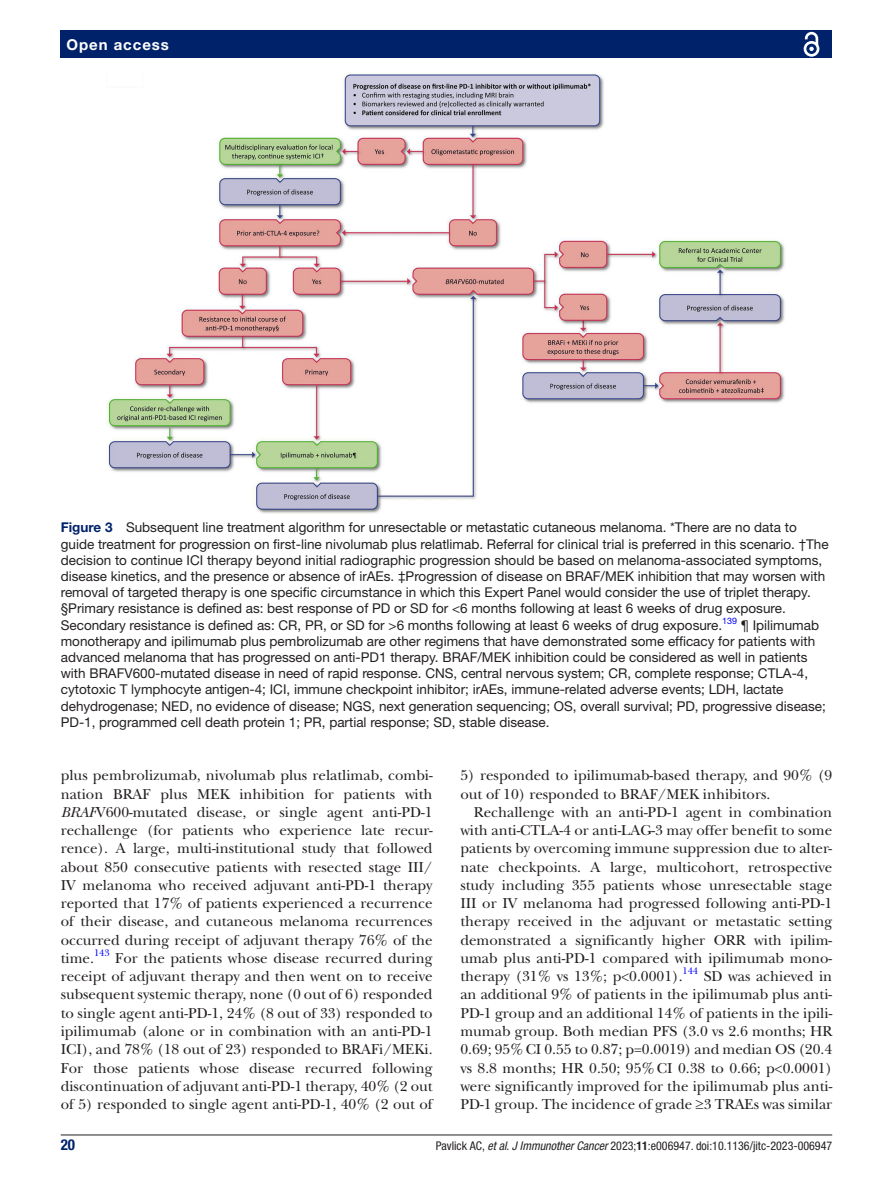
<style>
.page{position:relative;width:893px;height:1191px;background:#fff}
.page>*{position:absolute;margin:0;border:0;box-sizing:border-box;transform-origin:0 0}
.t1{font:15px/18.3px "New Baskerville";color:#231f20;text-align:justify}
.t2{font:700 15px "Helvetica Neue LT Std";letter-spacing:.065em;color:#fff}
.t3{font:700 condensed 15px "Helvetica Neue LT Std";color:#00226b}
.t4{font:13.5px/16.2px "Helvetica Neue LT Std";color:#231f20}
.t5{font:condensed 12px "Helvetica Neue LT Std";color:#231f20}
.t6{font:9.9px "New Baskerville";color:#00f}
.s1{font-weight:700;color:#00226b}
.s2{font-style:italic}
.s3{font-weight:700}
</style>
<div class="page">
<hr style="left:61px;top:1134px;width:771px;height:1px;background:#231f20">
<div style="left:61px;top:31px;width:771px;height:27px;background:#00226b"></div>
<svg style="left:803px;top:31px;width:17px;height:26px"></svg>
<img style="left:106px;top:73px;width:679px;height:441px">
<p class="t2" style="left:66px;top:35px;width:104px">Open access</p>
<p class="t4" style="left:61px;top:519px;width:769px"><span class="s1">Figure 3</span> Subsequent line treatment algorithm for unresectable or metastatic cutaneous melanoma. *There are no data to guide treatment for progression on first-line nivolumab plus relatlimab. Referral for clinical trial is preferred in this scenario. †The decision to continue ICI therapy beyond initial radiographic progression should be based on melanoma-associated symptoms, disease kinetics, and the presence or absence of irAEs. ‡Progression of disease on BRAF/MEK inhibition that may worsen with removal of targeted therapy is one specific circumstance in which this Expert Panel would consider the use of triplet therapy. §Primary resistance is defined as: best response of PD or SD for &lt;6 months following at least 6 weeks of drug exposure.<br>Secondary resistance is defined as: CR, PR, or SD for &gt;6 months following at least 6 weeks of drug exposure.<sup>139</sup> ¶ Ipilimumab monotherapy and ipilimumab plus pembrolizumab are other regimens that have demonstrated some efficacy for patients with advanced melanoma that has progressed on anti-PD1 therapy. BRAF/MEK inhibition could be considered as well in patients with BRAFV600-mutated disease in need of rapid response. CNS, central nervous system; CR, complete response; CTLA-4, cytotoxic T lymphocyte antigen-4; ICI, immune checkpoint inhibitor; irAEs, immune-related adverse events; LDH, lactate dehydrogenase; NED, no evidence of disease; NGS, next generation sequencing; OS, overall survival; PD, progressive disease; PD-1, programmed cell death protein 1; PR, partial response; SD, stable disease.</p>
<p class="t1" style="left:61px;top:766px;width:373px">plus pembrolizumab, nivolumab plus relatlimab, combi&shy;nation BRAF plus MEK inhibition for patients with <span class="s2">BRAF</span>V600-mutated disease, or single agent anti-PD-1 rechallenge (for patients who experience late recur&shy;rence). A large, multi-institutional study that followed about 850 consecutive patients with resected stage III/ IV melanoma who received adjuvant anti-PD-1 therapy reported that 17% of patients experienced a recurrence of their disease, and cutaneous melanoma recurrences occurred during receipt of adjuvant therapy 76% of the time.</p>
<p class="t6" style="left:94px;top:947px;width:17px">143</p>
<p class="t1" style="left:61px;top:949px;width:373px;text-indent:55px">For the patients whose disease recurred during receipt of adjuvant therapy and then went on to receive subsequent systemic therapy, none (0 out of 6) responded to single agent anti-PD-1, 24% (8 out of 33) responded to ipilimumab (alone or in combination with an anti-PD-1<br>ICI), and 78% (18 out of 23) responded to BRAFi/MEKi.<br>For those patients whose disease recurred following discontinuation of adjuvant anti-PD-1 therapy, 40% (2 out of 5) responded to single agent anti-PD-1, 40% (2 out of</p>
<p class="t1" style="left:460px;top:766px;width:373px">5) responded to ipilimumab-based therapy, and 90% (9 out of 10) responded to BRAF/MEK inhibitors.</p>
<p class="t1" style="left:460px;top:803px;width:373px;text-indent:13px">Rechallenge with an anti-PD-1 agent in combination with anti-CTLA-4 or anti-LAG-3 may offer benefit to some patients by overcoming immune suppression due to alter&shy;nate checkpoints. A large, multicohort, retrospective study including 355 patients whose unresectable stage III or IV melanoma had progressed following anti-PD-1 therapy received in the adjuvant or metastatic setting demonstrated a significantly higher ORR with ipilim&shy;umab plus anti-PD-1 compared with ipilimumab mono&shy;therapy (31% vs 13%; p&lt;0.0001).</p>
<p class="t6" style="left:683px;top:965px;width:17px">144</p>
<p class="t1" style="left:460px;top:967px;width:373px;text-indent:243px">SD was achieved in an additional 9% of patients in the ipilimumab plus anti-PD-1 group and an additional 14% of patients in the ipili&shy;mumab group. Both median PFS (3.0 vs 2.6 months; HR 0.69; 95%CI 0.55 to 0.87; p=0.0019) and median OS (20.4 vs 8.8 months; HR 0.50; 95%CI 0.38 to 0.66; p&lt;0.0001) were significantly improved for the ipilimumab plus anti-PD-1 group. The incidence of grade ≥3 TRAEs was similar</p>
<p class="t3" style="left:61px;top:1135px;width:16px">20</p>
<p class="t5" style="left:436px;top:1138px;width:398px">Pavlick AC, <span class="s2">et al</span>. <span class="s2">J Immunother Cancer</span> 2023;<span class="s3">11</span>:e006947. doi:10.1136/jitc-2023-006947</p>
</div>
